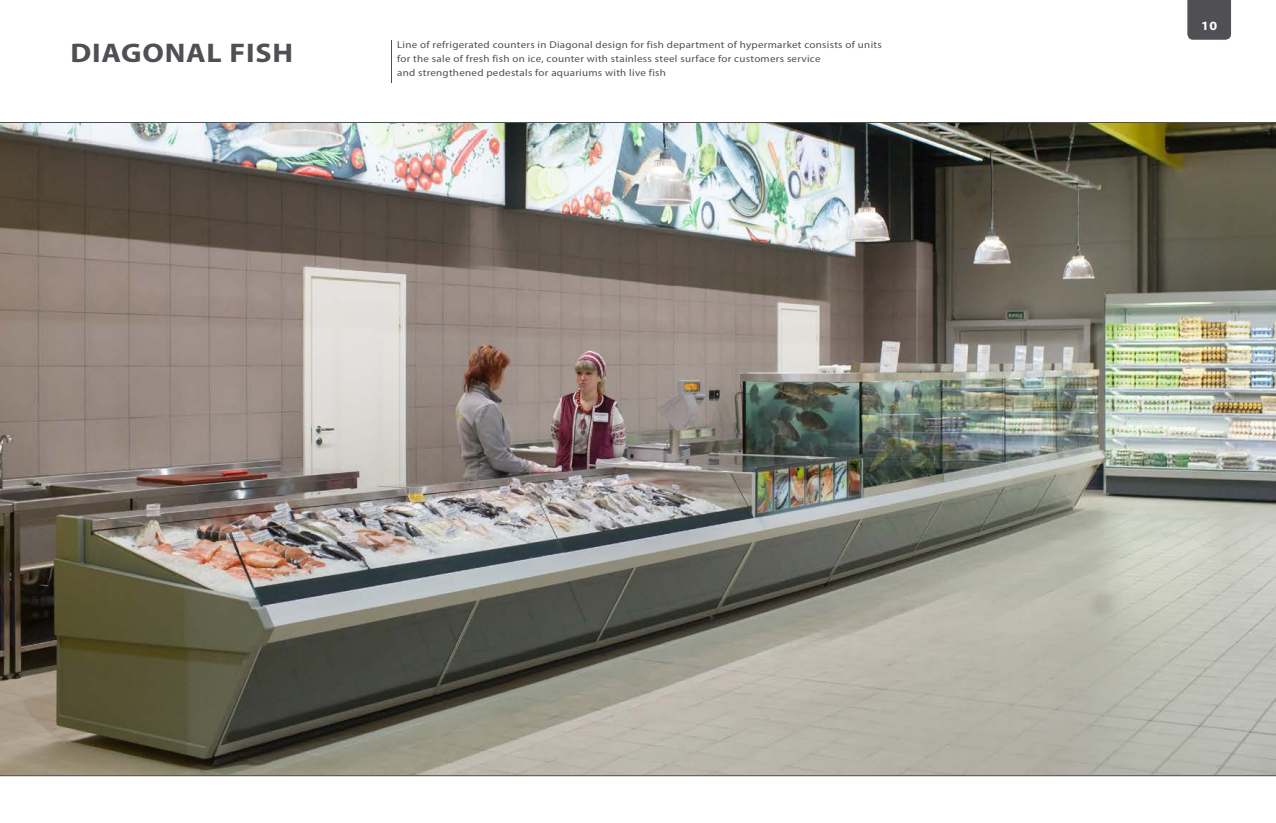
<style>
.page{position:relative;width:1276px;height:823px;background:#fff}
.page>*{position:absolute;margin:0;border:0;box-sizing:border-box;transform-origin:0 0}
.t1{font:700 27px "Myriad Pro";letter-spacing:.025em;color:#504f53;scale:1.11 1}
.t2{font:700 12.6px "Myriad Pro";color:#fff;scale:1.11 1}
.t3{font:9.9px/14px "Myriad Pro";letter-spacing:.025em;color:#504f53;scale:1.11 1}
</style>
<div class="page">
<div style="left:1187px;top:0;width:44px;height:40px;background:#504f53"></div>
<hr style="left:391px;top:40px;width:1px;height:42px;background:#504f53">
<img style="left:0;top:122px;width:1276px;height:653px">
<h1 class="t1" style="left:71px;top:35px;width:202px">DIAGONAL FISH</h1>
<p class="t3" style="left:397px;top:37px;width:438px">Line of refrigerated counters in Diagonal design for fish department of hypermarket consists of units for the sale of fresh fish on ice, counter with stainless steel surface for customers service<br>and strengthened pedestals for aquariums with live fish</p>
<p class="t2" style="left:1201px;top:18px;width:16px">10</p>
</div>
